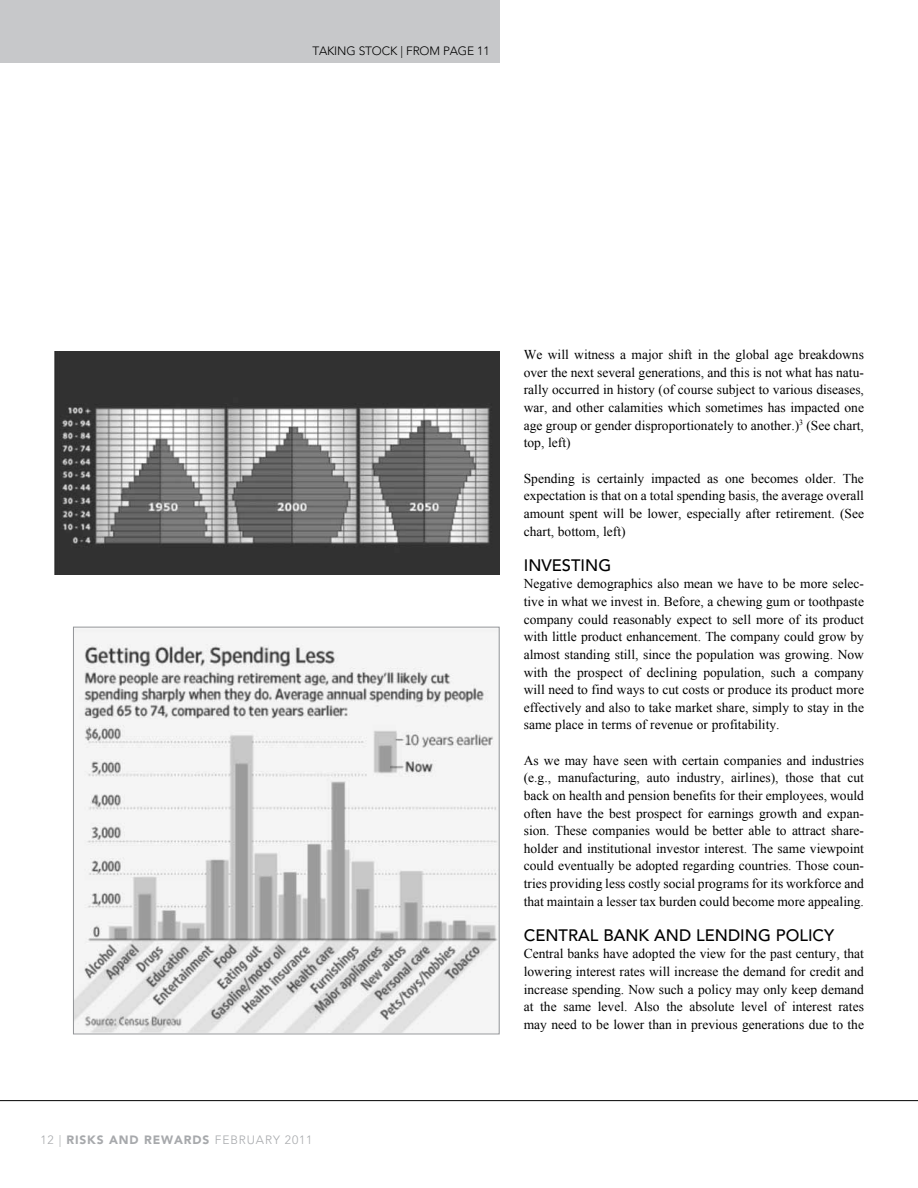
<style>
.page{position:relative;width:918px;height:1188px;background:#fff}
.page>*{position:absolute;margin:0;border:0;box-sizing:border-box;transform-origin:0 0}
.t1{font:500 16.5px "Avenir";color:#000}
.t2{font:13.5px/17.7px "Times New Roman";color:#000;text-align:justify}
.t3{font:300 12px "Avenir";letter-spacing:.075em;color:#a7a9ac}
.t4{font:300 12px "Avenir";letter-spacing:-.015em;color:#000}
.s1{font-weight:900}
</style>
<div class="page">
<hr style="left:0;top:1100px;width:918px;height:1px;background:#000">
<div style="left:0;top:0;width:500px;height:63px;background:#c7c8ca"></div>
<img style="left:54px;top:351px;width:445px;height:223px">
<img style="left:75px;top:629px;width:422px;height:403px">
<p class="t4" style="left:312px;top:44px;width:15px">TAKING</p>
<p class="t4" style="left:359px;top:44px;width:16px">STOCK</p>
<p class="t4" style="left:400px;top:44px;width:22px">| FROM</p>
<p class="t4" style="left:443px;top:44px;width:16px">PAGE</p>
<p class="t4" style="left:477px;top:44px;width:14px">11</p>
<p class="t3" style="left:40px;top:1132px;width:274px">12 | <span class="s1">RISKS AND REWARDS</span> FEBRUARY 2011</p>
<p class="t2" style="left:524px;top:346px;width:342px">We will witness a major shift in the global age breakdowns over the next several generations, and this is not what has natu&shy;rally occurred in history (of course subject to various diseases, war, and other calamities which sometimes has impacted one age group or gender disproportionately to another.)<sup>3</sup> (See chart, top, left)</p>
<p class="t2" style="left:524px;top:469px;width:342px">Spending is certainly impacted as one becomes older. The expectation is that on a total spending basis, the average overall amount spent will be lower, especially after retirement. (See chart, bottom, left)</p>
<p class="t1" style="left:524px;top:555px;width:86px">I NVESTING</p>
<p class="t2" style="left:524px;top:575px;width:342px">Negative demographics also mean we have to be more selec&shy;tive in what we invest in. Before, a chewing gum or toothpaste company could reasonably expect to sell more of its product with little product enhancement. The company could grow by almost standing still, since the population was growing. Now with the prospect of declining population, such a company will need to find ways to cut costs or produce its product more effectively and also to take market share, simply to stay in the same place in terms of revenue or profitability.</p>
<p class="t2" style="left:524px;top:751px;width:342px">As we may have seen with certain companies and industries (e.g., manufacturing, auto industry, airlines), those that cut back on health and pension benefits for their employees, would often have the best prospect for earnings growth and expan&shy;sion. These companies would be better able to attract share&shy;holder and institutional investor interest. The same viewpoint could eventually be adopted regarding countries. Those coun&shy;tries providing less costly social programs for its workforce and that maintain a lesser tax burden could become more appealing.</p>
<p class="t1" style="left:524px;top:926px;width:312px">CENTRAL BANK AND LENDING POLICY</p>
<p class="t2" style="left:524px;top:945px;width:342px">Central banks have adopted the view for the past century, that lowering interest rates will increase the demand for credit and increase spending. Now such a policy may only keep demand at the same level. Also the absolute level of interest rates may need to be lower than in previous generations due to the</p>
</div>
